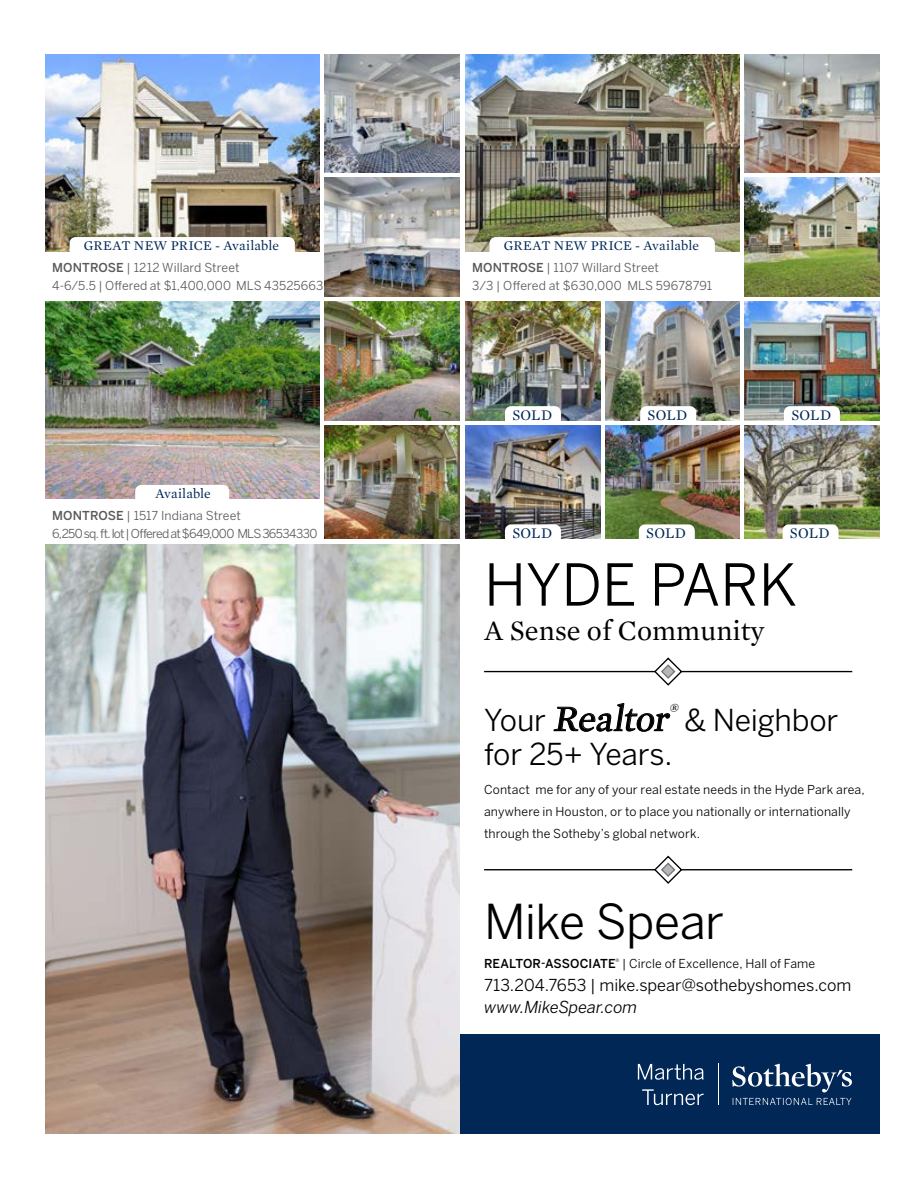
<style>
.page{position:relative;width:918px;height:1188px;background:#fff}
.page>*{position:absolute;margin:0;border:0;box-sizing:border-box;transform-origin:0 0}
.t1{font:57.3px "Benton Sans";color:#000}
.t2{font:47.7px "Benton Sans";letter-spacing:-.015em;color:#000}
.t3{font:30px/34px "Benton Sans";letter-spacing:-.005em;color:#000}
.t4{font:28.65px "Mercury Text G1";color:#000}
.t5{font:16.35px "Benton Sans";letter-spacing:-.005em;color:#000}
.t6{font:italic 16.35px "Benton Sans";letter-spacing:-.005em;color:#000}
.t7{font:15px "Mercury Text G1";letter-spacing:.02em;color:#002756}
.t8{font:13.65px "Mercury Text G1";letter-spacing:.01em;color:#002756}
.t9{font:12.3px/21.8px "Benton Sans";letter-spacing:.01em;color:#000}
.t10{font:12.3px/17.7px "Benton Sans";color:#58595b}
.t11{font:12.3px/17.7px "Benton Sans";letter-spacing:-.045em;color:#58595b}
.s1{font-weight:500}
.s2{font-family:"Mercury Text G1";font-style:italic;font-size:36.75px}
</style>
<div class="page">
<hr style="left:484px;top:671px;width:368px;height:1px;background:#000">
<hr style="left:484px;top:869px;width:368px;height:1px;background:#000">
<svg style="left:653px;top:657px;width:30px;height:29px"></svg>
<svg style="left:653px;top:855px;width:30px;height:29px"></svg>
<div style="left:45px;top:1035px;width:835px;height:99px;background:#002756"></div>
<hr style="left:718px;top:1064px;width:1px;height:41px;background:#fff">
<svg style="left:732px;top:1064px;width:120px;height:28px"></svg>
<svg style="left:733px;top:1098px;width:119px;height:7px"></svg>
<svg style="left:638px;top:1064px;width:66px;height:16px"></svg>
<svg style="left:642px;top:1089px;width:62px;height:16px"></svg>
<img style="left:45px;top:544px;width:415px;height:590px">
<img style="left:465px;top:54px;width:274px;height:197px">
<img style="left:45px;top:54px;width:274px;height:197px">
<img style="left:45px;top:302px;width:274px;height:197px">
<img style="left:465px;top:426px;width:136px;height:113px">
<img style="left:606px;top:426px;width:133px;height:113px">
<img style="left:744px;top:426px;width:136px;height:113px">
<img style="left:744px;top:178px;width:136px;height:118px">
<img style="left:324px;top:178px;width:136px;height:118px">
<img style="left:324px;top:426px;width:136px;height:113px">
<img style="left:465px;top:302px;width:136px;height:119px">
<img style="left:606px;top:302px;width:133px;height:119px">
<img style="left:744px;top:302px;width:136px;height:119px">
<img style="left:744px;top:54px;width:136px;height:119px">
<img style="left:324px;top:54px;width:136px;height:119px">
<img style="left:324px;top:302px;width:136px;height:118px">
<svg style="left:640px;top:406px;width:56px;height:15px"></svg>
<svg style="left:639px;top:524px;width:56px;height:15px"></svg>
<svg style="left:505px;top:524px;width:56px;height:15px"></svg>
<svg style="left:505px;top:406px;width:56px;height:15px"></svg>
<svg style="left:784px;top:406px;width:56px;height:15px"></svg>
<svg style="left:783px;top:524px;width:56px;height:15px"></svg>
<svg style="left:70px;top:237px;width:225px;height:15px"></svg>
<svg style="left:490px;top:237px;width:225px;height:15px"></svg>
<svg style="left:135px;top:485px;width:94px;height:14px"></svg>
<p class="t8" style="left:84px;top:237px;width:197px">GREAT NEW PRICE - Available</p>
<p class="t8" style="left:504px;top:237px;width:197px">GREAT NEW PRICE - Available</p>
<p class="t10" style="left:52px;top:259px;width:273px"><span class="s1">MONTROSE</span> | 1212 Willard Street<br>4-6/5.5 | Offered at $1,400,000 MLS 43525663</p>
<p class="t8" style="left:155px;top:485px;width:57px">Available</p>
<p class="t11" style="left:52px;top:507px;width:267px"><span class="s1">MONTROSE</span> | 1517 Indiana Street<br>6,250 sq. ft. lot | Offered at $649,000 MLS 36534330</p>
<p class="t10" style="left:472px;top:259px;width:242px"><span class="s1">MONTROSE</span> | 1107 Willard Street<br>3/3 | Offered at $630,000 MLS 59678791</p>
<p class="t7" style="left:512px;top:406px;width:41px">SOLD</p>
<p class="t7" style="left:791px;top:406px;width:41px">SOLD</p>
<p class="t7" style="left:648px;top:406px;width:41px">SOLD</p>
<p class="t7" style="left:512px;top:524px;width:41px">SOLD</p>
<p class="t7" style="left:646px;top:524px;width:41px">SOLD</p>
<p class="t7" style="left:790px;top:524px;width:41px">SOLD</p>
<h1 class="t1" style="left:484px;top:551px;width:314px">HYDE PARK</h1>
<h3 class="t4" style="left:484px;top:613px;width:282px">A Sense of Community</h3>
<h3 class="t3" style="left:484px;top:703px;width:356px">Your <span class="s2">Realtor</span><sup>®</sup> &amp; Neighbor for 25+ Years.</h3>
<p class="t9" style="left:484px;top:779px;width:382px">Contact me for any of your real estate needs in the Hyde Park area, anywhere in Houston, or to place you nationally or internationally through the Sotheby’s global network.</p>
<h2 class="t2" style="left:484px;top:893px;width:241px">Mike Spear</h2>
<p class="t9" style="left:484px;top:952px;width:333px"><span class="s1">REALTOR-ASSOCIATE</span><sup>®</sup> | Circle of Excellence, Hall of Fame</p>
<h3 class="t5" style="left:484px;top:975px;width:369px">713.204.7653 | mike.spear@sothebyshomes.com</h3>
<h3 class="t6" style="left:484px;top:997px;width:155px">www.MikeSpear.com</h3>
</div>
